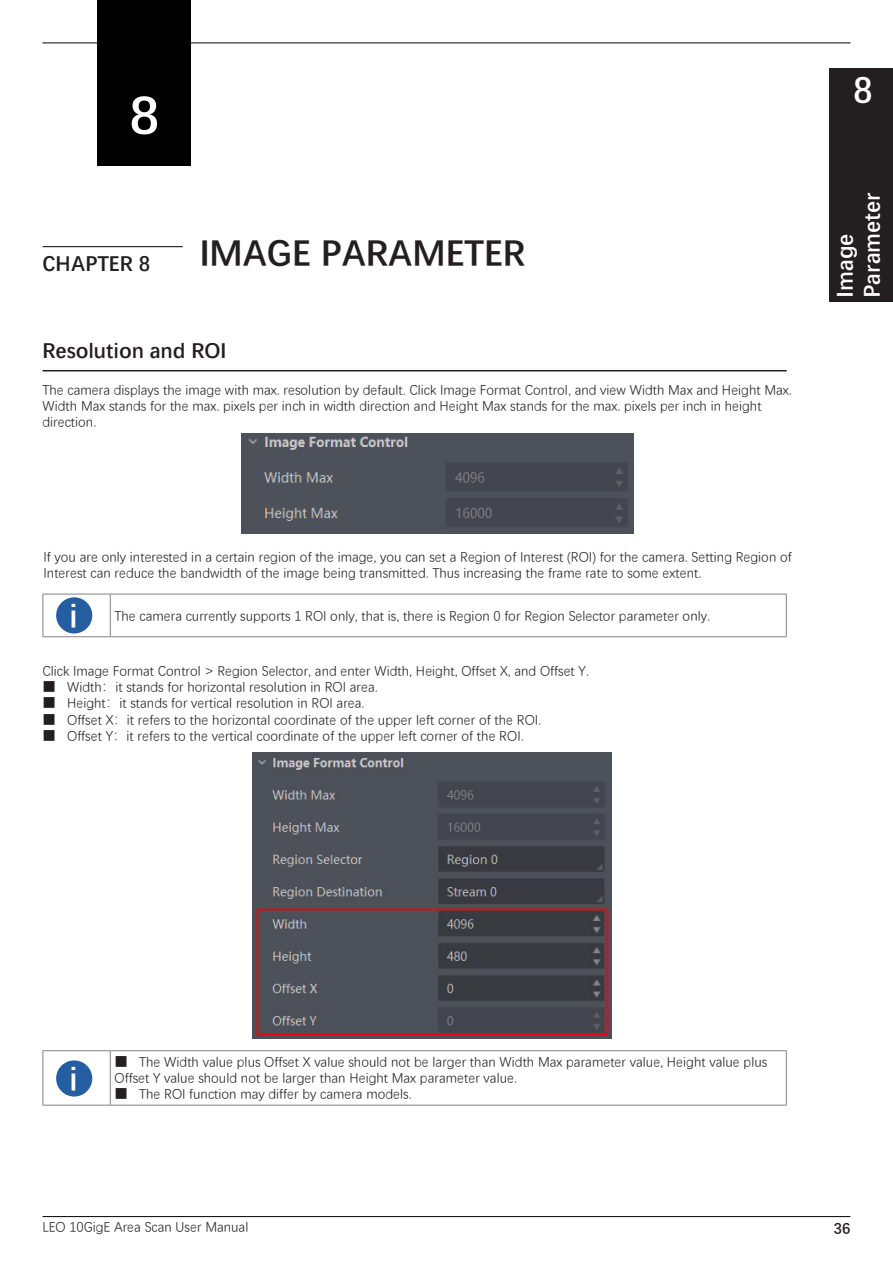
<style>
.page{position:relative;width:893px;height:1263px;background:#fff}
.page>*{position:absolute;margin:0;border:0;box-sizing:border-box;transform-origin:0 0}
.t1{font:700 54px "Deng Xian";color:#fff}
.t2{font:700 36px "Deng Xian";color:#231f20}
.t3{font:700 36px "Deng Xian";color:#fff}
.t4{font:700 33px "Deng Xian";color:#fff}
.t5{font:700 22.5px/27px "Deng Xian";color:#fff}
.t6{font:700 21px "Deng Xian";color:#231f20}
.t7{font:700 15px "Deng Xian";color:#231f20}
.t8{font:13.5px/16.2px "Deng Xian";color:#231f20}
</style>
<div class="page">
<hr style="left:43px;top:43px;width:807px;height:1px;background:#000">
<hr style="left:43px;top:1216px;width:807px;height:1px;background:#000">
<div style="left:829px;top:68px;width:64px;height:234px;background:#231f20"></div>
<div style="left:98px;top:0;width:93px;height:165px;background:#000"></div>
<hr style="left:43px;top:246px;width:140px;height:1px;background:#231f20">
<hr style="left:43px;top:370px;width:744px;height:1px;background:#231f20">
<hr style="left:43px;top:1050px;width:67px;height:1px;background:#808285">
<hr style="left:43px;top:1051px;width:1px;height:54px;background:#808285">
<hr style="left:110px;top:1050px;width:677px;height:1px;background:#808285">
<hr style="left:110px;top:1051px;width:1px;height:54px;background:#808285">
<hr style="left:786px;top:1051px;width:1px;height:54px;background:#808285">
<hr style="left:43px;top:1105px;width:67px;height:1px;background:#808285">
<hr style="left:110px;top:1105px;width:677px;height:1px;background:#808285">
<div style="left:56px;top:1060px;width:36px;height:36px;background:#255da1;border-radius:50%"></div>
<hr style="left:43px;top:594px;width:67px;height:1px;background:#808285">
<hr style="left:43px;top:594px;width:1px;height:42px;background:#808285">
<hr style="left:110px;top:594px;width:677px;height:1px;background:#808285">
<hr style="left:110px;top:594px;width:1px;height:42px;background:#808285">
<hr style="left:786px;top:594px;width:1px;height:42px;background:#808285">
<hr style="left:43px;top:636px;width:67px;height:1px;background:#808285">
<hr style="left:110px;top:636px;width:677px;height:1px;background:#808285">
<div style="left:56px;top:597px;width:36px;height:36px;background:#255da1;border-radius:50%"></div>
<img style="left:241px;top:433px;width:393px;height:100px">
<img style="left:252px;top:752px;width:360px;height:286px">
<p class="t1" style="left:129px;top:79px;width:31px">8</p>
<p class="t6" style="left:43px;top:249px;width:109px">CHAPTER 8</p>
<p class="t2" style="left:199px;top:229px;width:328px">IMAGE PARAMETER</p>
<p class="t6" style="left:43px;top:337px;width:185px">Resolution and ROI</p>
<p class="t8" style="left:43px;top:381px;width:751px">The camera displays the image with max. resolution by default. Click Image Format Control, and view Width Max and Height Max.<br>Width Max stands for the max. pixels per inch in width direction and Height Max stands for the max. pixels per inch in height direction.</p>
<h2 class="t3" style="left:853px;top:66px;width:21px">8</h2>
<h3 class="t5" style="left:830px;top:298px;width:107px;rotate:-90deg">Image<br>Parameter</h3>
<p class="t8" style="left:44px;top:548px;width:750px">If you are only interested in a certain region of the image, you can set a Region of Interest (ROI) for the camera. Setting Region of<br>Interest can reduce the bandwidth of the image being transmitted. Thus increasing the frame rate to some extent.</p>
<p class="t4" style="left:69px;top:593px;width:10px">i</p>
<p class="t8" style="left:115px;top:607px;width:597px">The camera currently supports 1 ROI only, that is, there is Region 0 for Region Selector parameter only.</p>
<p class="t8" style="left:43px;top:662px;width:548px">Click Image Format Control &gt; Region Selector, and enter Width, Height, Offset X, and Offset Y.</p>
<p class="t8" style="left:43px;top:678px;width:337px">■ Width：it stands for horizontal resolution in ROI area.</p>
<p class="t8" style="left:43px;top:694px;width:324px">■ Height：it stands for vertical resolution in ROI area.</p>
<p class="t8" style="left:43px;top:711px;width:500px">■ Offset X：it refers to the horizontal coordinate of the upper left corner of the ROI.</p>
<p class="t8" style="left:43px;top:727px;width:483px">■ Offset Y：it refers to the vertical coordinate of the upper left corner of the ROI.</p>
<p class="t4" style="left:69px;top:1056px;width:10px">i</p>
<p class="t8" style="left:115px;top:1053px;width:654px">■ The Width value plus Offset X value should not be larger than Width Max parameter value, Height value plus<br>Offset Y value should not be larger than Height Max parameter value.</p>
<p class="t8" style="left:115px;top:1085px;width:299px">■ The ROI function may differ by camera models.</p>
<p class="t8" style="left:43px;top:1218px;width:207px">LEO 10GigE Area Scan User Manual</p>
<p class="t7" style="left:834px;top:1218px;width:18px">36</p>
</div>
